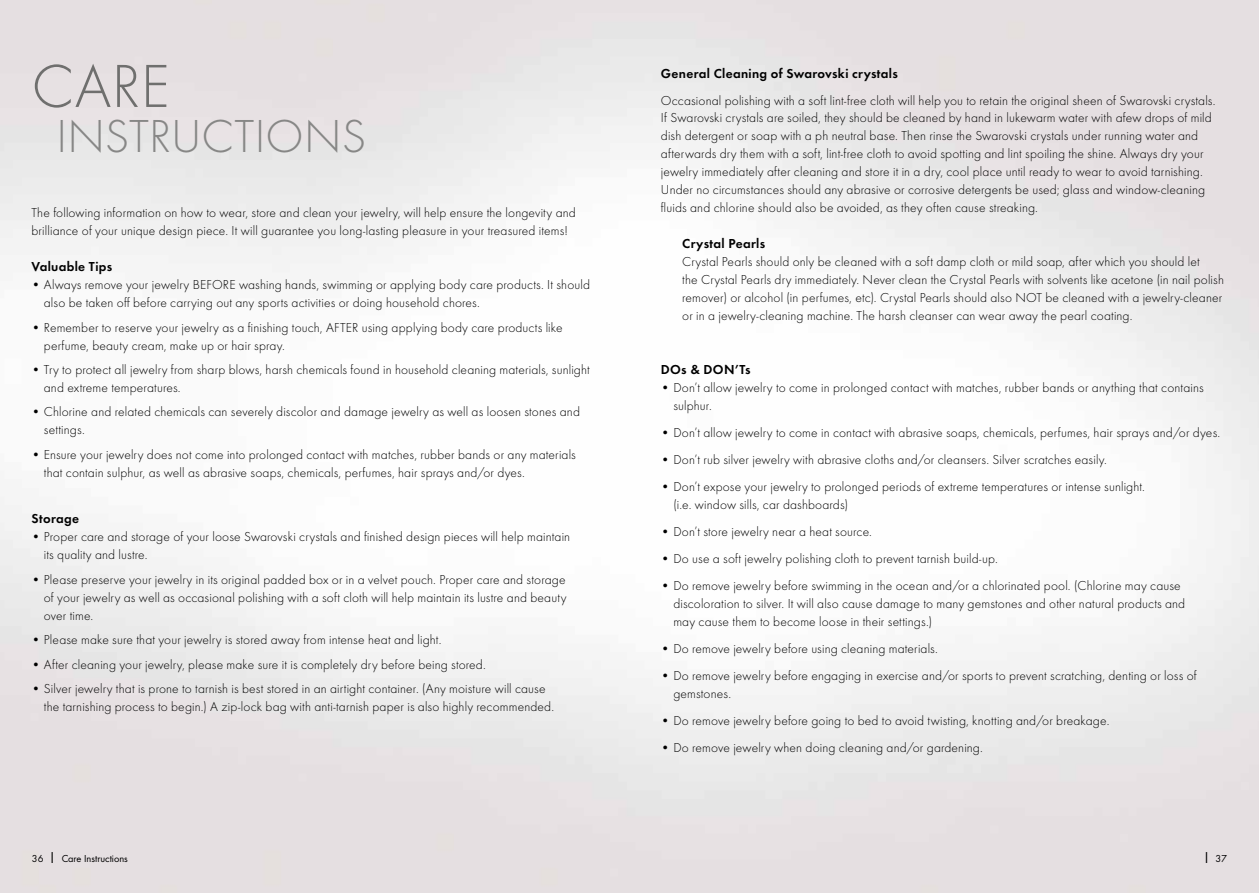
<style>
.page{position:relative;width:1259px;height:893px;background:#fff}
.page>*{position:absolute;margin:0;border:0;box-sizing:border-box;transform-origin:0 0}
.t1{font:300 63px "Futura";color:#6f6f6e}
.t2{font:300 48px "Futura";letter-spacing:.005em;color:#878786}
.t3{font:300 13.5px/18px "Futura";letter-spacing:.01em;color:#000}
.t4{font:13.5px "Futura Dem";letter-spacing:.025em;color:#000}
.t5{font:10.5px "Futura Boo";color:#000}
.s1{font-size:15px}
</style>
<div class="page">
<h1 class="t1" style="left:31px;top:46px;width:140px">CARE</h1>
<h2 class="t2" style="left:56px;top:106px;width:311px">INSTRUCTIONS</h2>
<p class="t3" style="left:31px;top:203px;width:546px">The following information on how to wear, store and clean your jewelry, will help ensure the longevity and brilliance of your unique design piece. It will guarantee you long-lasting pleasure in your treasured items!</p>
<p class="t4" style="left:31px;top:257px;width:82px">Valuable Tips</p>
<p class="t3" style="left:44px;top:275px;width:548px;text-indent:-12px">• Always remove your jewelry BEFORE washing hands, swimming or applying body care products. It should also be taken off before carrying out any sports activities or doing household chores.</p>
<p class="t3" style="left:44px;top:318px;width:520px;text-indent:-12px">• Remember to reserve your jewelry as a finishing touch, AFTER using applying body care products like perfume, beauty cream, make up or hair spray.</p>
<p class="t3" style="left:44px;top:360px;width:547px;text-indent:-12px">• Try to protect all jewelry from sharp blows, harsh chemicals found in household cleaning materials, sunlight and extreme temperatures.</p>
<p class="t3" style="left:44px;top:403px;width:537px;text-indent:-12px">• Chlorine and related chemicals can severely discolor and damage jewelry as well as loosen stones and settings.</p>
<p class="t3" style="left:44px;top:445px;width:533px;text-indent:-12px">• Ensure your jewelry does not come into prolonged contact with matches, rubber bands or any materials that contain sulphur, as well as abrasive soaps, chemicals, perfumes, hair sprays and/or dyes.</p>
<p class="t4" style="left:31px;top:509px;width:49px">Storage</p>
<p class="t3" style="left:44px;top:527px;width:528px;text-indent:-12px">• Proper care and storage of your loose Swarovski crystals and finished design pieces will help maintain its quality and lustre.</p>
<p class="t3" style="left:44px;top:570px;width:524px;text-align:justify;text-indent:-12px">• Please preserve your jewelry in its original padded box or in a velvet pouch. Proper care and storage of your jewelry as well as occasional polishing with a soft cloth will help maintain its lustre and beauty over time.</p>
<p class="t3" style="left:31px;top:630px;width:411px">• Please make sure that your jewelry is stored away from intense heat and light.</p>
<p class="t3" style="left:31px;top:655px;width:456px">• After cleaning your jewelry, please make sure it is completely dry before being stored.</p>
<p class="t3" style="left:44px;top:679px;width:512px;text-indent:-12px">• Silver jewelry that is prone to tarnish is best stored in an airtight container. (Any moisture will cause the tarnishing process to begin.) A zip-lock bag with anti-tarnish paper is also highly recommended.</p>
<p class="t4" style="left:661px;top:64px;width:238px">General Cleaning of Swarovski crystals</p>
<p class="t3" style="left:661px;top:91px;width:556px">Occasional polishing with a soft lint-free cloth will help you to retain the original sheen of Swarovski crystals.<br>If Swarovski crystals are soiled, they should be cleaned by hand in lukewarm water with afew drops of mild dish detergent or soap with a ph neutral base. Then rinse the Swarovski crystals under running water and afterwards dry them with a soft, lint-free cloth to avoid spotting and lint spoiling the shine. Always dry your jewelry immediately after cleaning and store it in a dry, cool place until ready to wear to avoid tarnishing.<br>Under no circumstances should any abrasive or corrosive detergents be used; glass and window-cleaning fluids and chlorine should also be avoided, as they often cause streaking.</p>
<p class="t4" style="left:682px;top:235px;width:84px">Crystal Pearls</p>
<p class="t3" style="left:682px;top:253px;width:543px">Crystal Pearls should only be cleaned with a soft damp cloth or mild soap, after which you should let<br>the Crystal Pearls dry immediately. Never clean the Crystal Pearls with solvents like acetone (in nail polish remover) or alcohol (in perfumes, etc). Crystal Pearls should also NOT be cleaned with a jewelry-cleaner or in a jewelry-cleaning machine. The harsh cleanser can wear away the pearl coating.</p>
<p class="t4" style="left:661px;top:361px;width:91px">DOs &amp; DON’Ts</p>
<p class="t3" style="left:673px;top:379px;width:532px;text-indent:-12px">• Don’t allow jewelry to come in prolonged contact with matches, rubber bands or anything that contains sulphur.</p>
<p class="t3" style="left:661px;top:424px;width:561px">• Don’t allow jewelry to come in contact with abrasive soaps, chemicals, perfumes, hair sprays and/or dyes.</p>
<p class="t3" style="left:661px;top:451px;width:447px">• Don’t rub silver jewelry with abrasive cloths and/or cleansers. Silver scratches easily.</p>
<p class="t3" style="left:673px;top:478px;width:473px;text-indent:-12px">• Don’t expose your jewelry to prolonged periods of extreme temperatures or intense sunlight. (i.e. window sills, car dashboards)</p>
<p class="t3" style="left:661px;top:523px;width:212px">• Don’t store jewelry near a heat source.</p>
<p class="t3" style="left:661px;top:550px;width:338px">• Do use a soft jewelry polishing cloth to prevent tarnish build-up.</p>
<p class="t3" style="left:673px;top:577px;width:513px;text-indent:-12px">• Do remove jewelry before swimming in the ocean and/or a chlorinated pool. (Chlorine may cause discoloration to silver. It will also cause damage to many gemstones and other natural products and may cause them to become loose in their settings.)</p>
<p class="t3" style="left:661px;top:640px;width:278px">• Do remove jewelry before using cleaning materials.</p>
<p class="t3" style="left:673px;top:667px;width:525px;text-indent:-12px">• Do remove jewelry before engaging in exercise and/or sports to prevent scratching, denting or loss of gemstones.</p>
<p class="t3" style="left:661px;top:712px;width:450px">• Do remove jewelry before going to bed to avoid twisting, knotting and/or breakage.</p>
<p class="t3" style="left:661px;top:739px;width:323px">• Do remove jewelry when doing cleaning and/or gardening.</p>
<p class="t5" style="left:32px;top:851px;width:97px">36 <span class="s1">l</span> Care Instructions</p>
<p class="t5" style="left:1205px;top:851px;width:23px"><span class="s1">l</span> 37</p>
</div>
